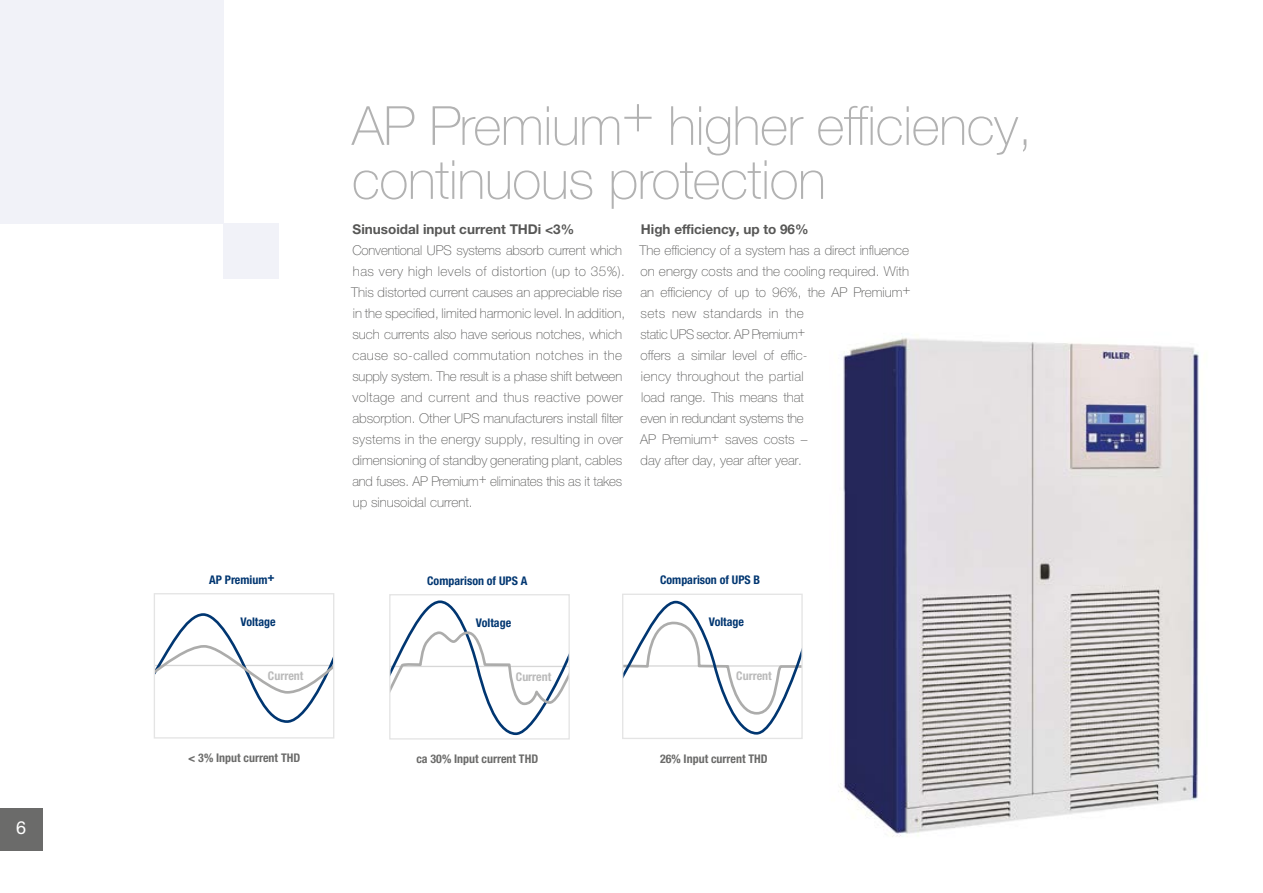
<style>
.page{position:relative;width:1263px;height:893px;background:#fff}
.page>*{position:absolute;margin:0;border:0;box-sizing:border-box;transform-origin:0 0}
.t1{font:100 54px/54px "Helvetica Neue LTW1 G";letter-spacing:-.01em;color:#b2b2b2}
.t2{font:18px "Helvetica Neue LTW1 G";color:#fff}
.t3{font:100 13.5px/21px "Helvetica Neue LTW1 G";color:#575756}
.t4{font:700 13.5px "Helvetica Neue LTW1 G";color:#575756}
.t5{font:700 condensed 12px "Helvetica Neue";color:#003671}
.t6{font:700 condensed 12px "Helvetica Neue";color:#6b6b6a}
.t7{font:700 condensed 12px "Helvetica Neue";color:#bababa}
</style>
<div class="page">
<img style="left:840px;top:333px;width:359px;height:504px">
<svg style="left:154px;top:593px;width:181px;height:146px"></svg>
<svg style="left:389px;top:594px;width:181px;height:146px"></svg>
<svg style="left:622px;top:593px;width:181px;height:146px"></svg>
<div style="left:0;top:0;width:223px;height:223px;background:#f1f2f8"></div>
<div style="left:223px;top:223px;width:56px;height:56px;background:#f1f2f8"></div>
<div style="left:0;top:808px;width:43px;height:42px;background:#6b6b6a"></div>
<h2 class="t2" style="left:16px;top:816px;width:12px">6</h2>
<h1 class="t1" style="left:352px;top:99px;width:682px">AP Premium+ higher efficiency, continuous protection</h1>
<p class="t4" style="left:353px;top:221px;width:223px">Sinusoidal input current THDi &lt;3%</p>
<p class="t3" style="left:351px;top:240px;width:275px">Conventional UPS systems absorb current which has very high levels of distortion (up to 35%).<br>This distorted current causes an appreciable rise in the specified, limited harmonic level. In addition, such currents also have serious notches, which cause so-called commutation notches in the supply system. The result is a phase shift between voltage and current and thus reactive power absorption. Other UPS manufacturers install filter systems in the energy supply, resulting in over dimensioning of standby generating plant, cables and fuses. AP Premium+ eliminates this as it takes up sinusoidal current.</p>
<p class="t4" style="left:641px;top:221px;width:169px">High efficiency, up to 96%</p>
<p class="t3" style="left:639px;top:240px;width:273px">The efficiency of a system has a direct influence on energy costs and the cooling required. With an efficiency of up to 96%, the AP Premium+ sets new standards in the<br>static UPS sector. AP Premium+<br>offers a similar level of effic-<br>iency throughout the partial<br>load range. This means that<br>even in redundant systems the<br>AP Premium+ saves costs –<br>day after day, year after year.</p>
<p class="t5" style="left:209px;top:572px;width:67px">AP Premium+</p>
<p class="t5" style="left:429px;top:573px;width:102px">Comparison of UPS A</p>
<p class="t5" style="left:427px;top:573px;width:102px">Comparison of UPS A</p>
<p class="t5" style="left:660px;top:573px;width:102px">Comparison of UPS B</p>
<p class="t5" style="left:658px;top:573px;width:102px">Comparison of UPS B</p>
<p class="t5" style="left:240px;top:614px;width:37px">Voltage</p>
<p class="t5" style="left:478px;top:615px;width:37px">Voltage</p>
<p class="t5" style="left:476px;top:615px;width:37px">Voltage</p>
<p class="t5" style="left:709px;top:615px;width:37px">Voltage</p>
<p class="t5" style="left:707px;top:615px;width:37px">Voltage</p>
<p class="t7" style="left:268px;top:668px;width:37px">Current</p>
<p class="t7" style="left:518px;top:669px;width:37px">Current</p>
<p class="t7" style="left:516px;top:669px;width:37px">Current</p>
<p class="t7" style="left:736px;top:669px;width:37px">Current</p>
<p class="t7" style="left:734px;top:669px;width:37px">Current</p>
<p class="t6" style="left:188px;top:751px;width:113px">&lt; 3% Input current THD</p>
<p class="t6" style="left:418px;top:751px;width:123px">ca 30% Input current THD</p>
<p class="t6" style="left:660px;top:751px;width:109px">26% Input current THD</p>
<p class="t6" style="left:416px;top:752px;width:123px">ca 30% Input current THD</p>
<p class="t6" style="left:658px;top:752px;width:109px">26% Input current THD</p>
</div>
